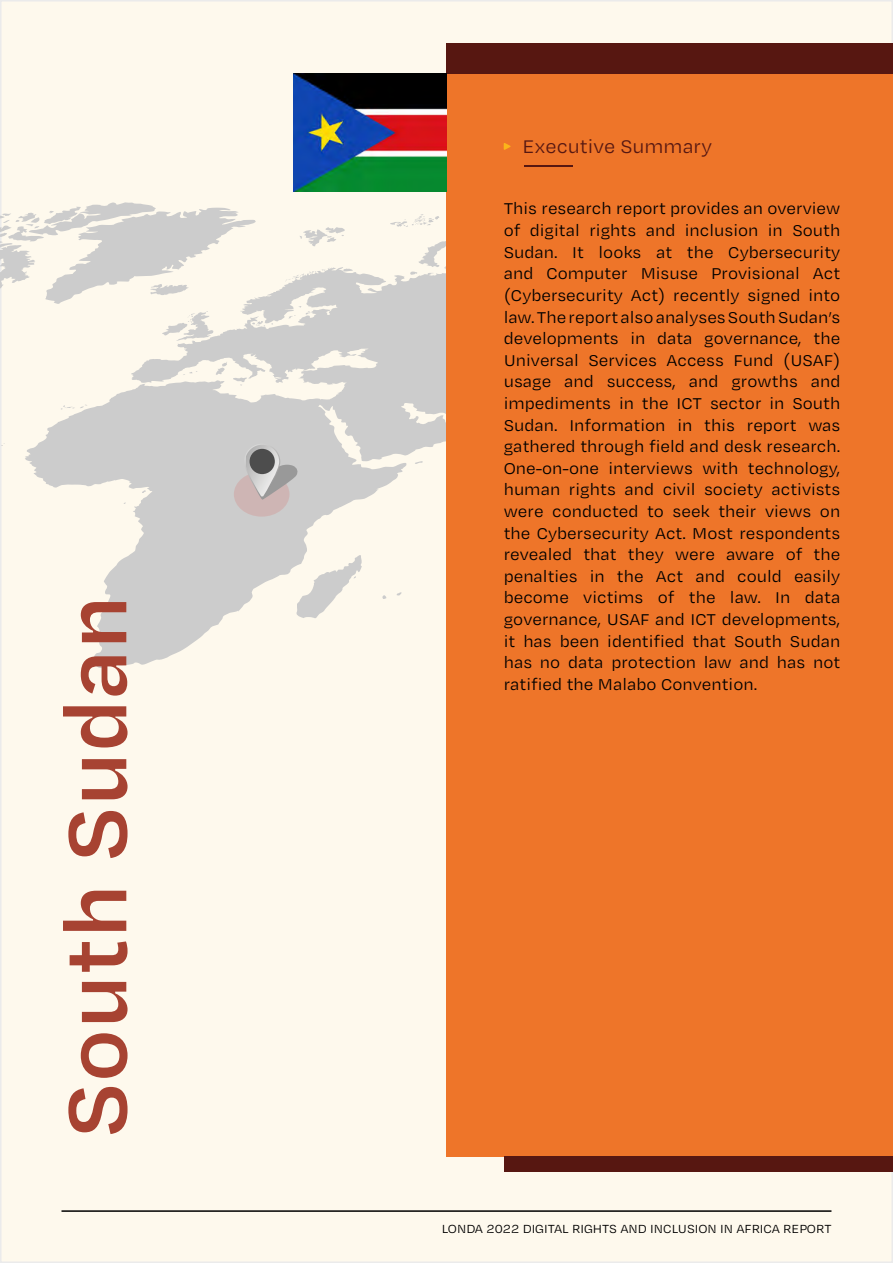
<style>
.page{position:relative;width:893px;height:1263px;background:#fff}
.page>*{position:absolute;margin:0;border:0;box-sizing:border-box;transform-origin:0 0}
.t1{font:600 94.5px "Degular Text";color:#a74332}
.t2{font:21px "Degular Text";color:#571812}
.t3{font:18px/21.6px "Degular Text";color:#000;text-align:justify}
.t4{font:13.5px "Degular Text";color:#000}
</style>
<div class="page">
<div style="left:1px;top:1px;width:891px;height:1261px;background:#fef9ed"></div>
<hr style="left:62px;top:1210px;width:769px;height:2px;background:#000">
<svg style="left:0;top:202px;width:446px;height:654px"></svg>
<div style="left:446px;top:43px;width:447px;height:1113px;background:#ee7529"></div>
<div style="left:446px;top:43px;width:447px;height:30px;background:#571711"></div>
<div style="left:504px;top:1156px;width:389px;height:15px;background:#571711"></div>
<hr style="left:524px;top:165px;width:49px;height:1px;background:#571711">
<svg style="left:504px;top:143px;width:7px;height:7px"></svg>
<img style="left:294px;top:73px;width:152px;height:119px">
<div style="left:234px;top:472px;width:55px;height:45px;background:#ceb5b4;border-radius:50%"></div>
<svg style="left:244px;top:444px;width:36px;height:54px"></svg>
<svg style="left:246px;top:445px;width:53px;height:55px"></svg>
<div style="left:250px;top:449px;width:25px;height:25px;background:#4d4d4d;border-radius:50%"></div>
<h1 class="t1" style="left:34px;top:1138px;width:544px;rotate:-90deg">South Sudan</h1>
<p class="t2" style="left:522px;top:133px;width:191px">Executive Summary</p>
<p class="t3" style="left:504px;top:197px;width:338px">This research report provides an overview of digital rights and inclusion in South Sudan. It looks at the Cybersecurity and Computer Misuse Provisional Act (Cybersecurity Act) recently signed into law.The report also analyses South Sudan’s developments in data governance, the Universal Services Access Fund (USAF) usage and success, and growths and impediments in the ICT sector in South Sudan. Information in this report was gathered through field and desk research.<br>One-on-one interviews with technology, human rights and civil society activists were conducted to seek their views on the Cybersecurity Act. Most respondents revealed that they were aware of the penalties in the Act and could easily become victims of the law. In data governance, USAF and ICT developments, it has been identified that South Sudan has no data protection law and has not ratified the Malabo Convention.</p>
<p class="t4" style="left:442px;top:1220px;width:391px">LONDA 2022 DIGITAL RIGHTS AND INCLUSION IN AFRICA REPORT</p>
</div>
